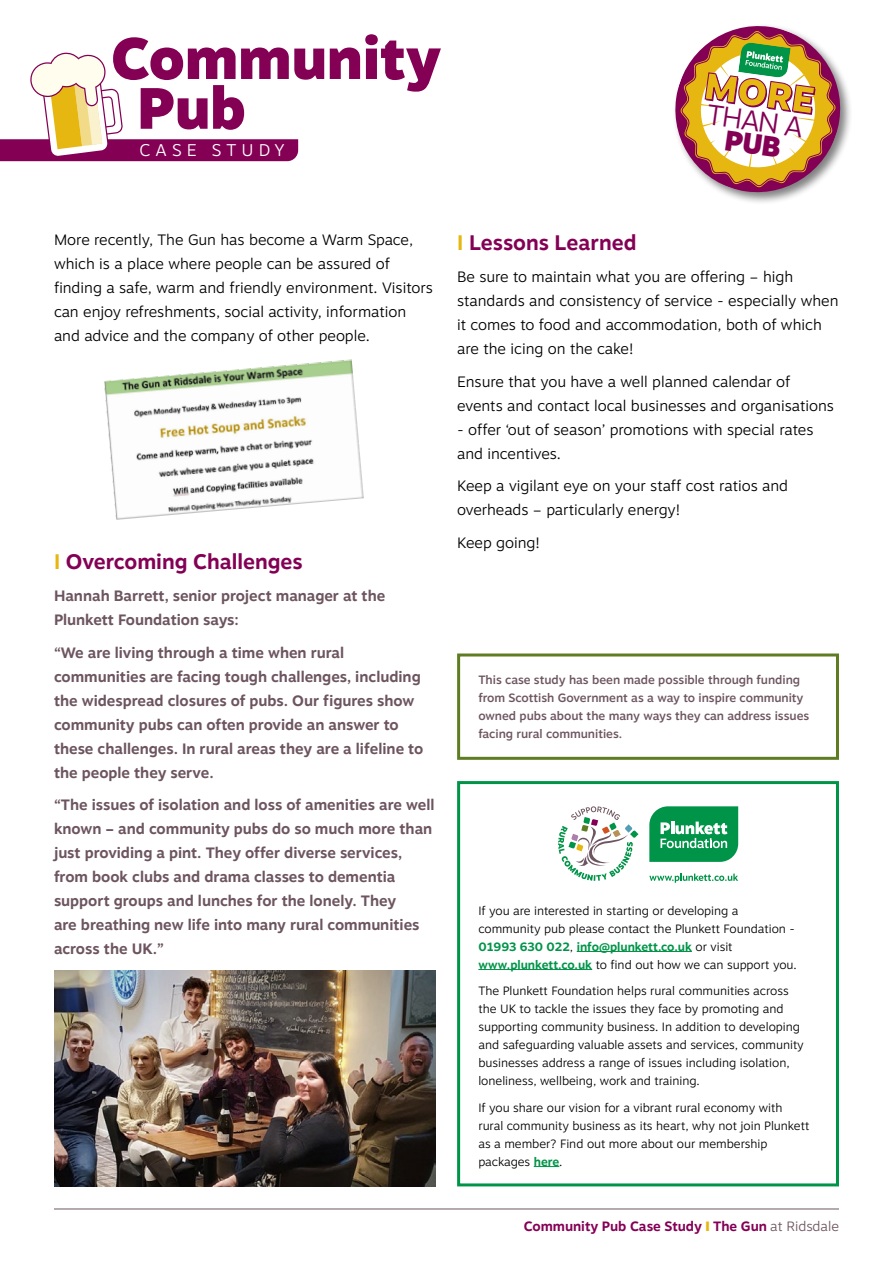
<style>
.page{position:relative;width:893px;height:1263px;background:#fff}
.page>*{position:absolute;margin:0;border:0;box-sizing:border-box;transform-origin:0 0}
.t1{font:900 58.05px/49.8px "Motiva Sans";color:#840055}
.t2{font:300 28.5px "Motiva Sans";color:#840055}
.t3{font:700 21px "Motiva Sans";color:#840055}
.t4{font:300 16.95px "Motiva Sans";letter-spacing:.3em;color:#fff}
.t5{font:300 15px/24px "Motiva Sans";color:#000}
.t6{font:700 15px/24px "Motiva Sans";color:#6d5560}
.t7{font:700 13.5px "Motiva Sans";color:#840055}
.t8{font:300 12px/18px "Motiva Sans";color:#000}
.t9{font:500 12px/18px "Motiva Sans";color:#6d5560}
.s1{color:#e6b711}
.s2{font-weight:700;color:#009448}
.s3{font-weight:900;color:#e6b711}
.s4{font-weight:300;color:#6d5560}
</style>
<div class="page">
<div style="left:457px;top:781px;width:382px;height:405px;border:3px solid #009448"></div>
<hr style="left:577px;top:951px;width:115px;height:1px;background:#009448">
<hr style="left:478px;top:969px;width:114px;height:1px;background:#009448">
<svg style="left:534px;top:1166px;width:25px;height:1px"></svg>
<svg style="left:649px;top:873px;width:89px;height:10px"></svg>
<svg style="left:649px;top:806px;width:89px;height:56px;background:#30a86a"></svg>
<svg style="left:558px;top:806px;width:80px;height:75px"></svg>
<div style="left:457px;top:653px;width:382px;height:107px;border:3px solid #5e7d23"></div>
<svg style="left:0;top:52px;width:298px;height:109px"></svg>
<img style="left:104px;top:359px;width:260px;height:161px">
<img style="left:54px;top:970px;width:382px;height:216px">
<hr style="left:54px;top:1208px;width:785px;height:1px;background:#6d5560">
<svg style="left:675px;top:26px;width:175px;height:177px"></svg>
<h1 class="t1" style="left:137px;top:32px;width:305px;text-indent:-26px">Community<br>Pub</h1>
<h3 class="t4" style="left:139px;top:138px;width:147px">CASE STUDY</h3>
<h2 class="t2" style="left:710px;top:93px;width:98px;rotate:8deg">THAN A</h2>
<p class="t5" style="left:54px;top:228px;width:380px">More recently, The Gun has become a Warm Space, which is a place where people can be assured of finding a safe, warm and friendly environment. Visitors can enjoy refreshments, social activity, information and advice and the company of other people.</p>
<h3 class="t3" style="left:54px;top:546px;width:250px"><span class="s1">I</span> Overcoming Challenges</h3>
<p class="t6" style="left:54px;top:584px;width:333px">Hannah Barrett, senior project manager at the<br>Plunkett Foundation says:</p>
<p class="t6" style="left:54px;top:640px;width:371px">“We are living through a time when rural communities are facing tough challenges, including the widespread closures of pubs. Our figures show community pubs can often provide an answer to these challenges. In rural areas they are a lifeline to the people they serve.</p>
<p class="t6" style="left:54px;top:793px;width:382px">“The issues of isolation and loss of amenities are well known – and community pubs do so much more than just providing a pint. They offer diverse services, from book clubs and drama classes to dementia support groups and lunches for the lonely. They<br>are breathing new life into many rural communities across the UK.”</p>
<h3 class="t3" style="left:457px;top:227px;width:181px"><span class="s1">I</span> Lessons Learned</h3>
<p class="t5" style="left:457px;top:265px;width:383px">Be sure to maintain what you are offering – high standards and consistency of service - especially when it comes to food and accommodation, both of which are the icing on the cake!</p>
<p class="t5" style="left:457px;top:369px;width:378px">Ensure that you have a well planned calendar of events and contact local businesses and organisations</p>
<p class="t5" style="left:457px;top:417px;width:358px">- offer ‘out of season’ promotions with special rates and incentives.</p>
<p class="t5" style="left:457px;top:474px;width:333px">Keep a vigilant eye on your staff cost ratios and overheads – particularly energy!</p>
<p class="t5" style="left:457px;top:530px;width:84px">Keep going!</p>
<p class="t9" style="left:478px;top:670px;width:332px">This case study has been made possible through funding from Scottish Government as a way to inspire community owned pubs about the many ways they can address issues facing rural communities.</p>
<p class="t8" style="left:478px;top:901px;width:320px">If you are interested in starting or developing a community pub please contact the Plunkett Foundation - <span class="s2">01993 630 022</span>, <span class="s2">info@plunkett.co.uk</span> or visit <span class="s2">www.plunkett.co.uk</span> to find out how we can support you.</p>
<p class="t8" style="left:478px;top:982px;width:327px">The Plunkett Foundation helps rural communities across the UK to tackle the issues they face by promoting and supporting community business. In addition to developing and safeguarding valuable assets and services, community businesses address a range of issues including isolation, loneliness, wellbeing, work and training.</p>
<p class="t8" style="left:478px;top:1098px;width:332px">If you share our vision for a vibrant rural economy with rural community business as its heart, why not join Plunkett as a member? Find out more about our membership packages <span class="s2">here</span>.</p>
<p class="t7" style="left:524px;top:1216px;width:317px">Community Pub Case Study <span class="s3">I</span> The Gun <span class="s4">at Ridsdale</span></p>
</div>
